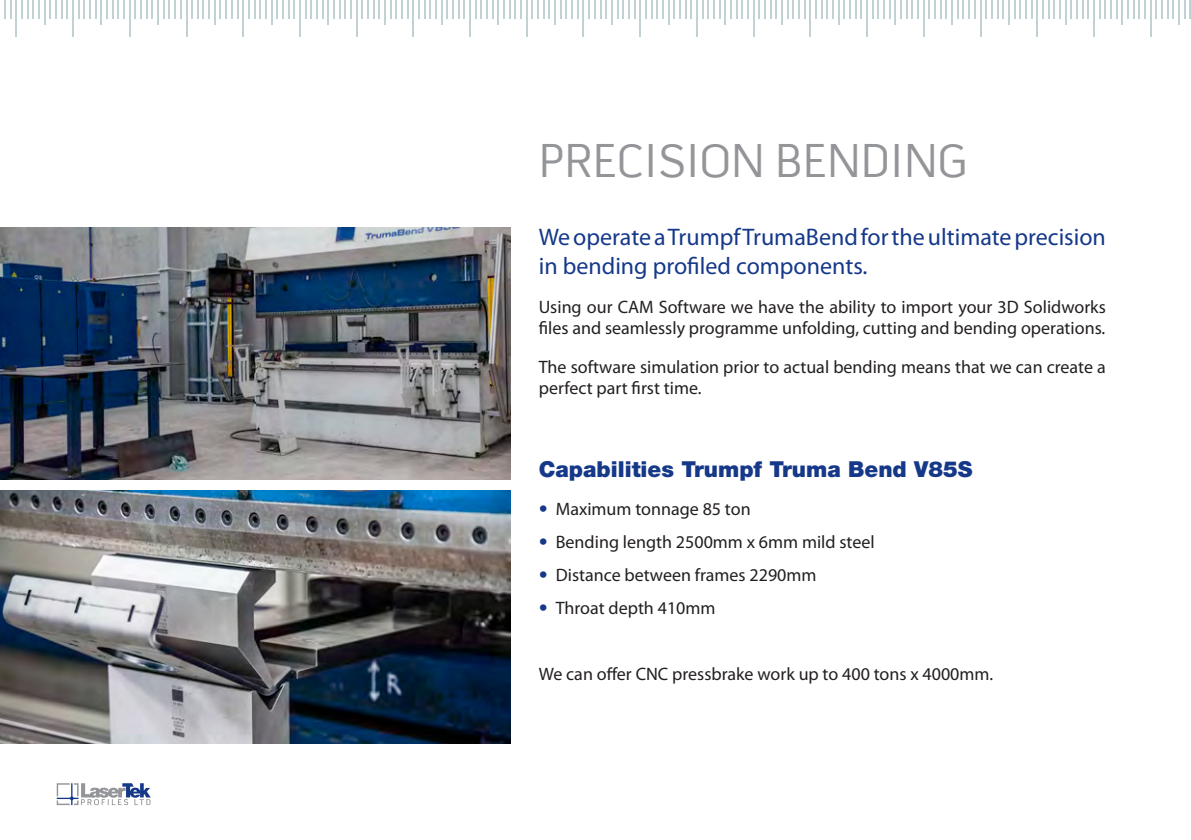
<style>
.page{position:relative;width:1191px;height:840px;background:#fff}
.page>*{position:absolute;margin:0;border:0;box-sizing:border-box;transform-origin:0 0}
.t1{font:48px "Pill Gothic 600 mg";color:#939598}
.t2{font:24px/28.8px "Myriad Pro";color:#153889}
.t3{font:900 22px "Helvetica Neue LT Std";color:#153889}
.t4{font:18px/21.6px "Myriad Pro";color:#231f20}
.s1{font-family:"Helvetica Neue LT Std";font-weight:900;color:#153889}
</style>
<div class="page">
<svg style="left:4px;top:0;width:7px;height:18px"></svg>
<hr style="left:16px;top:0;width:1px;height:36px;background:#c2d1d4">
<svg style="left:21px;top:0;width:47px;height:25px"></svg>
<hr style="left:72px;top:0;width:2px;height:36px;background:#c2d1d4">
<svg style="left:78px;top:0;width:47px;height:25px"></svg>
<hr style="left:129px;top:0;width:1px;height:36px;background:#c2d1d4">
<svg style="left:135px;top:0;width:46px;height:25px"></svg>
<hr style="left:186px;top:0;width:1px;height:36px;background:#c2d1d4">
<svg style="left:192px;top:0;width:46px;height:25px"></svg>
<hr style="left:243px;top:0;width:1px;height:36px;background:#c2d1d4">
<svg style="left:248px;top:0;width:47px;height:25px"></svg>
<hr style="left:299px;top:0;width:1px;height:36px;background:#c2d1d4">
<svg style="left:305px;top:0;width:46px;height:25px"></svg>
<hr style="left:356px;top:0;width:1px;height:36px;background:#c2d1d4">
<svg style="left:362px;top:0;width:46px;height:25px"></svg>
<hr style="left:413px;top:0;width:1px;height:36px;background:#c2d1d4">
<svg style="left:418px;top:0;width:47px;height:25px"></svg>
<hr style="left:469px;top:0;width:1px;height:36px;background:#c2d1d4">
<svg style="left:475px;top:0;width:46px;height:25px"></svg>
<hr style="left:526px;top:0;width:1px;height:36px;background:#c2d1d4">
<svg style="left:532px;top:0;width:46px;height:25px"></svg>
<hr style="left:583px;top:0;width:1px;height:36px;background:#c2d1d4">
<svg style="left:588px;top:0;width:47px;height:25px"></svg>
<hr style="left:639px;top:0;width:2px;height:36px;background:#c2d1d4">
<svg style="left:645px;top:0;width:47px;height:25px"></svg>
<hr style="left:696px;top:0;width:1px;height:36px;background:#c2d1d4">
<svg style="left:702px;top:0;width:18px;height:18px"></svg>
<svg style="left:730px;top:0;width:18px;height:18px"></svg>
<hr style="left:724px;top:0;width:2px;height:25px;background:#c2d1d4">
<hr style="left:753px;top:0;width:1px;height:36px;background:#c2d1d4">
<svg style="left:758px;top:0;width:47px;height:25px"></svg>
<hr style="left:810px;top:0;width:1px;height:36px;background:#c2d1d4">
<svg style="left:815px;top:0;width:47px;height:25px"></svg>
<hr style="left:866px;top:0;width:1px;height:36px;background:#c2d1d4">
<svg style="left:872px;top:0;width:46px;height:25px"></svg>
<hr style="left:923px;top:0;width:1px;height:36px;background:#c2d1d4">
<svg style="left:929px;top:0;width:46px;height:25px"></svg>
<hr style="left:980px;top:0;width:1px;height:36px;background:#c2d1d4">
<svg style="left:985px;top:0;width:47px;height:25px"></svg>
<hr style="left:1036px;top:0;width:1px;height:36px;background:#c2d1d4">
<svg style="left:1042px;top:0;width:46px;height:25px"></svg>
<hr style="left:1093px;top:0;width:1px;height:36px;background:#c2d1d4">
<svg style="left:1099px;top:0;width:46px;height:25px"></svg>
<hr style="left:1150px;top:0;width:1px;height:36px;background:#c2d1d4">
<svg style="left:1155px;top:0;width:35px;height:25px"></svg>
<svg style="left:57px;top:783px;width:94px;height:21px"></svg>
<img style="left:0;top:227px;width:510px;height:252px">
<img style="left:0;top:490px;width:510px;height:253px">
<p class="t1" style="left:539px;top:133px;width:430px">PRECISION BENDING</p>
<p class="t2" style="left:539px;top:222px;width:568px">We operate a Trumpf TrumaBend for the ultimate precision in bending profiled components.</p>
<p class="t4" style="left:539px;top:295px;width:568px">Using our CAM Software we have the ability to import your 3D Solidworks files and seamlessly programme unfolding, cutting and bending operations.</p>
<p class="t4" style="left:539px;top:355px;width:568px">The software simulation prior to actual bending means that we can create a perfect part first time.</p>
<p class="t3" style="left:539px;top:455px;width:435px">Capabilities Trumpf Truma Bend V85S</p>
<p class="t4" style="left:539px;top:497px;width:213px"><span class="s1">•</span> Maximum tonnage 85 ton</p>
<p class="t4" style="left:539px;top:530px;width:337px"><span class="s1">•</span> Bending length 2500mm x 6mm mild steel</p>
<p class="t4" style="left:539px;top:563px;width:279px"><span class="s1">•</span> Distance between frames 2290mm</p>
<p class="t4" style="left:539px;top:596px;width:178px"><span class="s1">•</span> Throat depth 410mm</p>
<p class="t4" style="left:539px;top:662px;width:456px">We can offer CNC pressbrake work up to 400 tons x 4000mm.</p>
</div>
